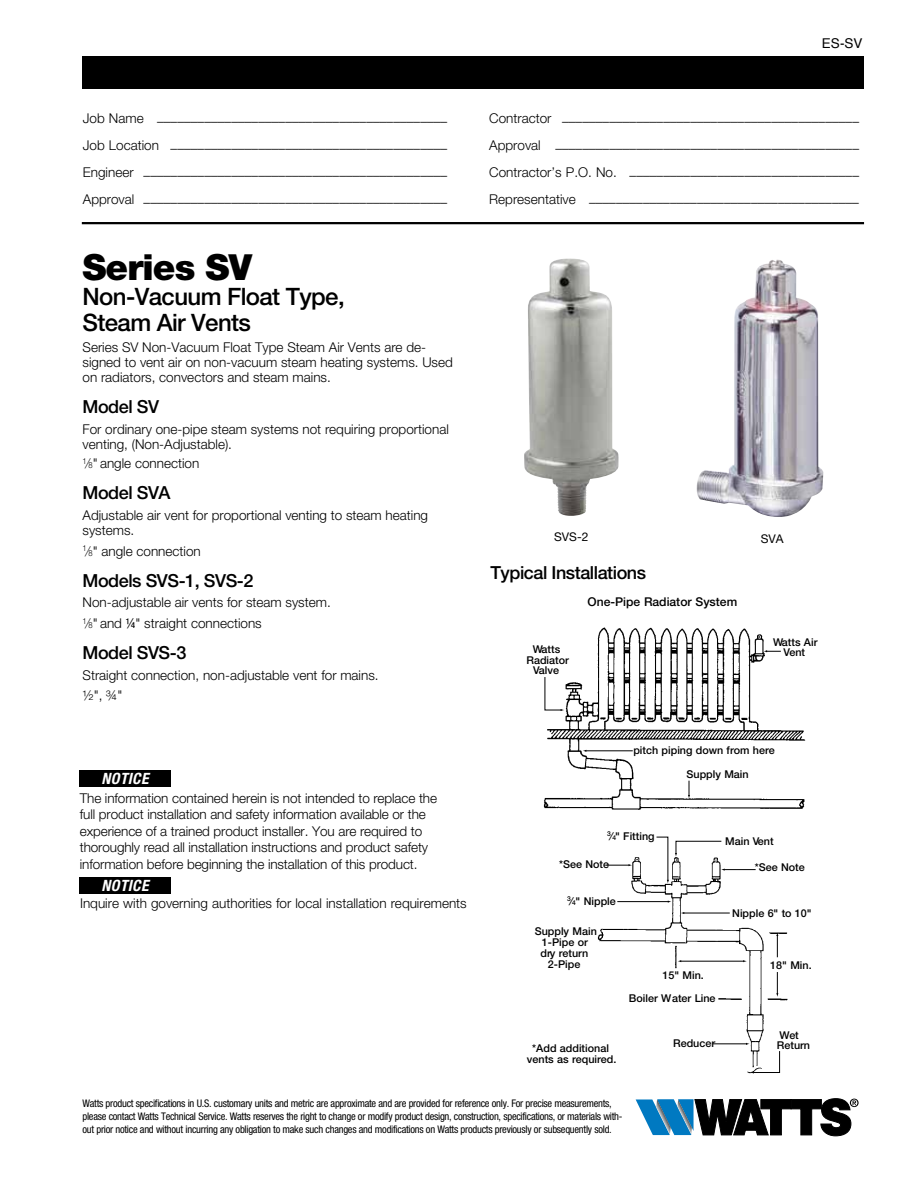
<style>
.page{position:relative;width:918px;height:1188px;background:#fff}
.page>*{position:absolute;margin:0;border:0;box-sizing:border-box;transform-origin:0 0}
.t1{font:900 36px "Helvetica Neue LT Std";letter-spacing:-.025em;color:#000}
.t2{font:500 24px/25.5px "Helvetica Neue LT Std";letter-spacing:-.025em;color:#000}
.t3{font:500 18px "Helvetica Neue LT Std";letter-spacing:-.025em;color:#000}
.t4{font:italic 700 condensed 15.6px "Helvetica Neue LT Std";letter-spacing:.025em;color:#fff}
.t5{font:300 13.5px/15px "Helvetica Neue LT Std";color:#000}
.t6{font:300 13.5px "Helvetica Neue LT Std";color:#000;scale:.9 1}
.t7{font:13.5px "Helvetica";color:#000}
.t8{font:500 12.15px "Helvetica Neue LT Std";color:#000}
.t9{font:12px "Helvetica Neue LT Std";color:#000}
.t10{font:500 10.8px/10.8px "Helvetica Neue LT Std";color:#000;text-align:center}
.t11{font:condensed 10.5px/13.2px "Helvetica Neue LT Std";letter-spacing:-.025em;color:#000}
.t12{font:500 6.75px "Helvetica Neue LT Std";color:#000}
.s1{font-size:8.4px}
.s2{font-weight:400;font-stretch:condensed}
.s3{font-size:10.8px}
.s4{font-size:6.75px}
</style>
<div class="page">
<img style="left:697px;top:260px;width:126px;height:257px">
<img style="left:524px;top:259px;width:95px;height:257px">
<img style="left:543px;top:627px;width:263px;height:183px">
<svg style="left:763px;top:650px;width:18px;height:2px"></svg>
<hr style="left:586px;top:750px;width:47px;height:1px;background:#000">
<svg style="left:688px;top:781px;width:2px;height:18px"></svg>
<img style="left:597px;top:857px;width:191px;height:216px">
<svg style="left:675px;top:840px;width:47px;height:17px"></svg>
<svg style="left:606px;top:864px;width:26px;height:2px"></svg>
<hr style="left:617px;top:901px;width:52px;height:1px;background:#000">
<hr style="left:680px;top:961px;width:64px;height:1px;background:#000">
<svg style="left:776px;top:932px;width:2px;height:25px"></svg>
<svg style="left:776px;top:972px;width:2px;height:25px"></svg>
<hr style="left:713px;top:1043px;width:34px;height:1px;background:#000">
<svg style="left:746px;top:1043px;width:34px;height:31px"></svg>
<hr style="left:724px;top:869px;width:32px;height:1px;background:#000">
<hr style="left:684px;top:913px;width:46px;height:1px;background:#000">
<svg style="left:544px;top:676px;width:20px;height:35px"></svg>
<svg style="left:656px;top:836px;width:13px;height:47px"></svg>
<div style="left:82px;top:57px;width:781px;height:32px;background:#000"></div>
<hr style="left:82px;top:222px;width:782px;height:2px;background:#000">
<svg style="left:636px;top:1098px;width:223px;height:38px"></svg>
<div style="left:80px;top:877px;width:91px;height:17px;background:#000"></div>
<div style="left:80px;top:770px;width:91px;height:17px;background:#000"></div>
<p class="t7" style="left:822px;top:33px;width:42px">ES-SV</p>
<p class="t5" style="left:83px;top:113px;width:366px">Job Name –––––––––––––––––––––––––––––––––––––––––––</p>
<p class="t5" style="left:489px;top:113px;width:371px">Contractor ––––––––––––––––––––––––––––––––––––––––––––</p>
<p class="t5" style="left:83px;top:140px;width:366px">Job Location –––––––––––––––––––––––––––––––––––––––––</p>
<p class="t5" style="left:489px;top:140px;width:371px">Approval –––––––––––––––––––––––––––––––––––––––––––––</p>
<p class="t5" style="left:83px;top:168px;width:366px">Engineer –––––––––––––––––––––––––––––––––––––––––––––</p>
<p class="t5" style="left:489px;top:168px;width:371px">Contractor’s P.O. No. ––––––––––––––––––––––––––––––––––</p>
<p class="t5" style="left:83px;top:195px;width:366px">Approval –––––––––––––––––––––––––––––––––––––––––––––</p>
<p class="t5" style="left:489px;top:195px;width:371px">Representative ––––––––––––––––––––––––––––––––––––––––</p>
<h1 class="t1" style="left:83px;top:246px;width:171px">Series SV</h1>
<h2 class="t2" style="left:83px;top:284px;width:264px">Non-Vacuum Float Type,<br>Steam Air Vents</h2>
<p class="t5" style="left:83px;top:340px;width:372px">Series SV Non-Vacuum Float Type Steam Air Vents are de&shy;signed to vent air on non-vacuum steam heating systems. Used on radiators, convectors and steam mains.</p>
<h3 class="t3" style="left:83px;top:396px;width:78px">Model SV</h3>
<p class="t5" style="left:83px;top:421px;width:368px">For ordinary one-pipe steam systems not requiring proportional venting, (Non-Adjustable).</p>
<p class="t6" style="left:83px;top:455px;width:131px"><sup>1</sup>⁄<span class="s1">8</span>" angle connection</p>
<h3 class="t3" style="left:83px;top:482px;width:90px">Model SVA</h3>
<p class="t5" style="left:83px;top:507px;width:347px">Adjustable air vent for proportional venting to steam heating systems.</p>
<p class="t6" style="left:83px;top:543px;width:133px"><sup>1</sup>⁄<span class="s1">8</span>" angle connection</p>
<h3 class="t3" style="left:83px;top:569px;width:172px">Models SVS-1, SVS-2</h3>
<p class="t5" style="left:83px;top:592px;width:250px;line-height:21px">Non-adjustable air vents for steam system.<br><sup>1</sup>⁄<span class="s1">8</span>" and <span class="s2">¼</span>" straight connections</p>
<h3 class="t3" style="left:83px;top:642px;width:105px">Model SVS-3</h3>
<p class="t5" style="left:83px;top:664px;width:298px;line-height:21px">Straight connection, non-adjustable vent for mains. ½", ¾"</p>
<p class="t4" style="left:102px;top:769px;width:48px">NOTICE</p>
<p class="t5" style="left:80px;top:789px;width:359px;line-height:16.5px">The information contained herein is not intended to replace the full product installation and safety information available or the experience of a trained product installer. You are required to thoroughly read all installation instructions and product safety information before beginning the installation of this product.</p>
<p class="t4" style="left:102px;top:876px;width:48px">NOTICE</p>
<p class="t5" style="left:80px;top:896px;width:388px">Inquire with governing authorities for local installation requirements</p>
<p class="t9" style="left:554px;top:530px;width:36px">SVS-2</p>
<p class="t9" style="left:761px;top:532px;width:24px">SVA</p>
<h3 class="t3" style="left:490px;top:562px;width:157px">Typical Installations</h3>
<p class="t10" style="left:526px;top:644px;width:44px">Watts<br>Radiator<br>Valve</p>
<p class="t8" style="left:588px;top:595px;width:151px">One-Pipe Radiator System</p>
<p class="t10" style="left:773px;top:636px;width:46px">Watts Air<br>Vent</p>
<p class="t10" style="left:633px;top:744px;width:143px">pitch piping down from here</p>
<p class="t12" style="left:607px;top:832px;width:10px">3<span class="s3">⁄</span>4</p>
<p class="t10" style="left:615px;top:831px;width:41px">" Fitting</p>
<p class="t10" style="left:687px;top:769px;width:64px">Supply Main</p>
<p class="t10" style="left:725px;top:835px;width:50px">Main Vent</p>
<p class="t10" style="left:559px;top:859px;width:51px">*See Note</p>
<p class="t10" style="left:567px;top:896px;width:50px"><sup>3</sup>⁄<span class="s4">4</span>" Nipple</p>
<p class="t10" style="left:535px;top:926px;width:64px">Supply Main<br>1-Pipe or dry return<br>2-Pipe</p>
<p class="t10" style="left:527px;top:1042px;width:91px">*Add additional vents as required.</p>
<p class="t10" style="left:755px;top:862px;width:51px">*See Note</p>
<p class="t10" style="left:732px;top:907px;width:81px">Nipple 6" to 10"</p>
<p class="t10" style="left:770px;top:960px;width:43px">18" Min.</p>
<p class="t10" style="left:629px;top:963px;width:88px;line-height:23.5px;text-align:left;text-indent:34px">15" Min.<br>Boiler Water Line</p>
<p class="t10" style="left:673px;top:1038px;width:44px">Reducer</p>
<p class="t10" style="left:777px;top:1029px;width:35px;text-align:left">Wet<br>Return</p>
<p class="t11" style="left:82px;top:1096px;width:542px">Watts product specifications in U.S. customary units and metric are approximate and are provided for reference only. For precise measurements, please contact Watts Technical Service. Watts reserves the right to change or modify product design, construction, specifications, or materials with&shy;out prior notice and without incurring any obligation to make such changes and modifications on Watts products previously or subsequently sold.</p>
</div>
